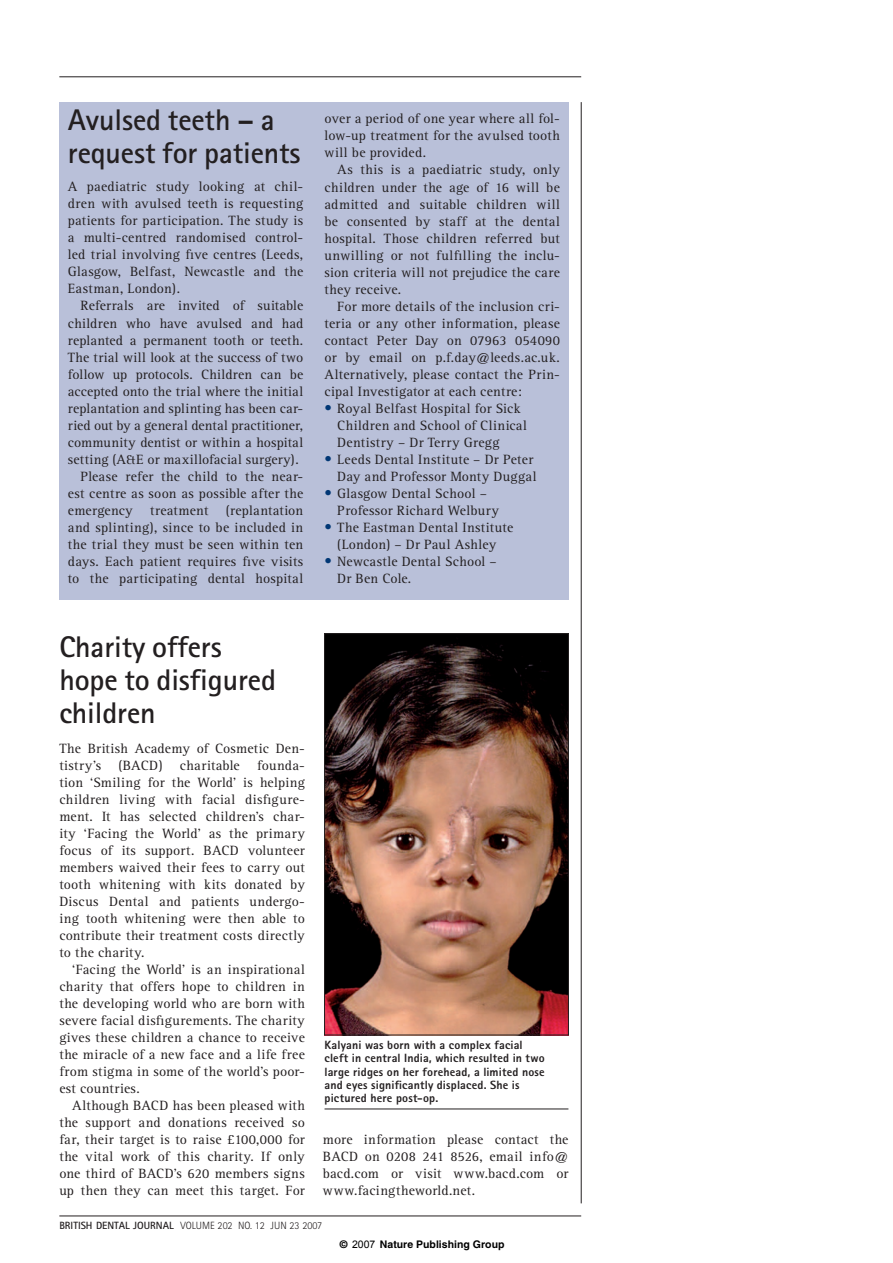
<style>
.page{position:relative;width:893px;height:1263px;background:#fff}
.page>*{position:absolute;margin:0;border:0;box-sizing:border-box;transform-origin:0 0}
.t1{font:700 29.85px/32.8px "Rotis Sans Serif";letter-spacing:-.005em;color:#231f20}
.t2{font:13.95px/17px "Rotis Serif";letter-spacing:.015em;color:#231f20;text-align:justify}
.t3{font:800 12px/13.5px "Rotis Sans Serif";letter-spacing:.015em;color:#231f20}
.t4{font:300 10.5px "Rotis Sans Serif";color:#231f20}
.t5{font:700 10.5px "Helvetica";color:#000}
.s1{font-family:"Rotis Sans Serif";font-size:15px;color:#013775}
.s2{font-weight:700}
.s3{font-family:"Arial";font-weight:400}
</style>
<div class="page">
<hr style="left:59px;top:77px;width:522px;height:1px;background:#231f20">
<hr style="left:59px;top:1216px;width:522px;height:1px;background:#231f20">
<div style="left:59px;top:102px;width:509px;height:498px;background:#b9c0d9"></div>
<hr style="left:581px;top:102px;width:1px;height:1101px;background:#231f20">
<img style="left:326px;top:635px;width:240px;height:398px">
<div style="left:324px;top:633px;width:244px;height:402px;border:1px solid #231f20"></div>
<hr style="left:324px;top:1109px;width:244px;height:1px;background:#231f20">
<h1 class="t1" style="left:68px;top:106px;width:234px">Avulsed teeth – a request for patients</h1>
<p class="t2" style="left:68px;top:180px;width:237px">A paediatric study looking at chil&shy;dren with avulsed teeth is requesting patients for participation. The study is a multi-centred randomised control&shy;led trial involving five centres (Leeds, Glasgow, Belfast, Newcastle and the Eastman, London).</p>
<p class="t2" style="left:81px;top:299px;width:224px">Referrals are invited of suitable</p>
<p class="t2" style="left:68px;top:316px;width:237px">children who have avulsed and had</p>
<p class="t2" style="left:68px;top:333px;width:237px">replanted a permanent tooth or teeth.</p>
<p class="t2" style="left:68px;top:350px;width:237px">The trial will look at the success of two</p>
<p class="t2" style="left:68px;top:367px;width:237px">follow up protocols. Children can be</p>
<p class="t2" style="left:68px;top:384px;width:237px">accepted onto the trial where the initial</p>
<p class="t2" style="left:68px;top:401px;width:237px">replantation and splinting has been car-</p>
<p class="t2" style="left:68px;top:418px;width:237px">ried out by a general dental practitioner,</p>
<p class="t2" style="left:68px;top:435px;width:237px">community dentist or within a hospital</p>
<p class="t2" style="left:68px;top:452px;width:232px">setting (A&amp;E or maxillofacial surgery).</p>
<p class="t2" style="left:81px;top:469px;width:224px">Please refer the child to the near-</p>
<p class="t2" style="left:68px;top:486px;width:237px">est centre as soon as possible after the</p>
<p class="t2" style="left:68px;top:503px;width:66px">emergency</p>
<p class="t2" style="left:150px;top:503px;width:60px">treatment</p>
<p class="t2" style="left:68px;top:503px;width:237px;text-indent:158px">(replantation and splinting), since to be included in the trial they must be seen within ten days. Each patient requires five visits to the participating dental hospital</p>
<p class="t2" style="left:324px;top:112px;width:237px">over a period of one year where all fol&shy;low-up treatment for the avulsed tooth will be provided.</p>
<p class="t2" style="left:324px;top:163px;width:237px;text-indent:13px">As this is a paediatric study, only children under the age of 16 will be admitted and suitable children will be consented by staff at the dental hospital. Those children referred but unwilling or not fulfilling the inclu&shy;sion criteria will not prejudice the care they receive.</p>
<p class="t2" style="left:324px;top:299px;width:237px;text-indent:13px">For more details of the inclusion cri&shy;teria or any other information, please contact Peter Day on 07963 054090 or by email on p.f.day@leeds.ac.uk.<br>Alternatively, please contact the Prin&shy;cipal Investigator at each centre:</p>
<p class="t2" style="left:337px;top:401px;width:191px;text-align:left;text-indent:-13px"><span class="s1">•</span> Royal Belfast Hospital for Sick<br>Children and School of Clinical<br>Dentistry – Dr Terry Gregg</p>
<p class="t2" style="left:324px;top:452px;width:213px;text-align:right"><span class="s1">•</span> Leeds Dental Institute – Dr Peter<br>Day and Professor Monty Duggal</p>
<p class="t2" style="left:337px;top:486px;width:163px;text-indent:-13px"><span class="s1">•</span> Glasgow Dental School –<br>Professor Richard Welbury</p>
<p class="t2" style="left:324px;top:520px;width:190px;text-align:center"><span class="s1">•</span> The Eastman Dental Institute (London) – Dr Paul Ashley</p>
<p class="t2" style="left:337px;top:554px;width:161px;text-indent:-13px"><span class="s1">•</span> Newcastle Dental School –<br>Dr Ben Cole.</p>
<h1 class="t1" style="left:59px;top:634px;width:218px">Charity offers hope to disfigured children</h1>
<p class="t2" style="left:59px;top:741px;width:247px">The British Academy of Cosmetic Den&shy;tistry’s (BACD) charitable founda&shy;tion ‘Smiling for the World’ is helping children living with facial disfigure&shy;ment. It has selected children’s char&shy;ity ‘Facing the World’ as the primary focus of its support. BACD volunteer members waived their fees to carry out tooth whitening with kits donated by Discus Dental and patients undergo&shy;ing tooth whitening were then able to contribute their treatment costs directly to the charity.</p>
<p class="t2" style="left:59px;top:962px;width:247px;text-indent:13px">‘Facing the World’ is an inspirational charity that offers hope to children in the developing world who are born with severe facial disfigurements. The charity gives these children a chance to receive the miracle of a new face and a life free from stigma in some of the world’s poor&shy;est countries.</p>
<p class="t2" style="left:59px;top:1098px;width:247px;text-indent:13px">Although BACD has been pleased with the support and donations received so far, their target is to raise £100,000 for the vital work of this charity. If only one third of BACD’s 620 members signs up then they can meet this target. For</p>
<p class="t3" style="left:324px;top:1039px;width:222px">Kalyani was born with a complex facial cleft in central India, which resulted in two large ridges on her forehead, a limited nose and eyes significantly displaced. She is pictured here post-op.</p>
<p class="t2" style="left:323px;top:1132px;width:247px">more information please contact the BACD on 0208 241 8526, email info@ bacd.com or visit www.bacd.com or www.facingtheworld.net.</p>
<p class="t4" style="left:59px;top:1222px;width:264px"><span class="s2">BRITISH DENTAL JOURNAL</span> VOLUME 202 NO. 12 JUN 23 2007</p>
<p class="t5" style="left:340px;top:1238px;width:166px">© <span class="s3">2007</span> Nature Publishing Group</p>
</div>
